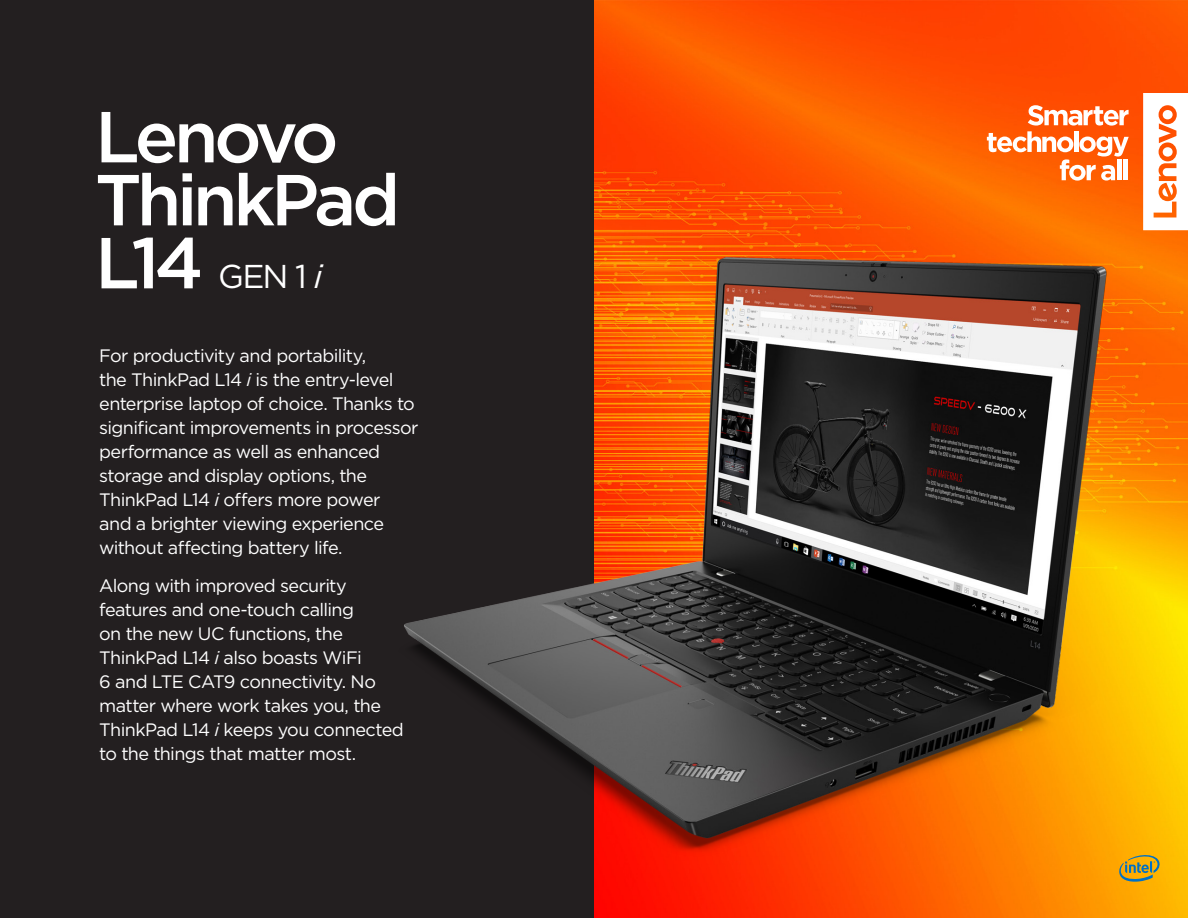
<style>
.page{position:relative;width:1188px;height:918px;background:#fff}
.page>*{position:absolute;margin:0;border:0;box-sizing:border-box;transform-origin:0 0}
.t1{font:500 72px/63px "Gotham";letter-spacing:-.065em;color:#fff}
.t2{font:33px "Gotham";color:#fff}
.t3{font:18px/24px "Gotham";letter-spacing:-.035em;color:#fff}
.s1{font-weight:500;font-size:72px}
.s2{font-style:italic}
</style>
<div class="page">
<div style="left:0;top:0;width:594px;height:918px;background:#231f20"></div>
<img style="left:594px;top:0;width:594px;height:918px">
<svg style="left:987px;top:105px;width:142px;height:76px"></svg>
<hr style="left:1117px;top:160px;width:4px;height:20px;background:#fff">
<hr style="left:1123px;top:160px;width:4px;height:20px;background:#fff">
<svg style="left:1143px;top:93px;width:45px;height:137px"></svg>
<img style="left:404px;top:230px;width:728px;height:634px">
<svg style="left:1119px;top:853px;width:41px;height:30px"></svg>
<h1 class="t1" style="left:95px;top:104px;width:307px">Lenovo<br>ThinkPad</h1>
<h2 class="t2" style="left:95px;top:256px;width:229px"><span class="s1">L14</span> GEN 1 <span class="s2">i</span></h2>
<p class="t3" style="left:99px;top:343px;width:321px">For productivity and portability,<br>the ThinkPad L14 <span class="s2">i</span> is the entry-level enterprise laptop of choice. Thanks to significant improvements in processor performance as well as enhanced storage and display options, the ThinkPad L14 <span class="s2">i</span> offers more power<br>and a brighter viewing experience without affecting battery life.</p>
<p class="t3" style="left:99px;top:573px;width:306px">Along with improved security features and one-touch calling<br>on the new UC functions, the<br>ThinkPad L14 <span class="s2">i</span> also boasts WiFi<br>6 and LTE CAT9 connectivity. No matter where work takes you, the<br>ThinkPad L14 <span class="s2">i</span> keeps you connected to the things that matter most.</p>
</div>
